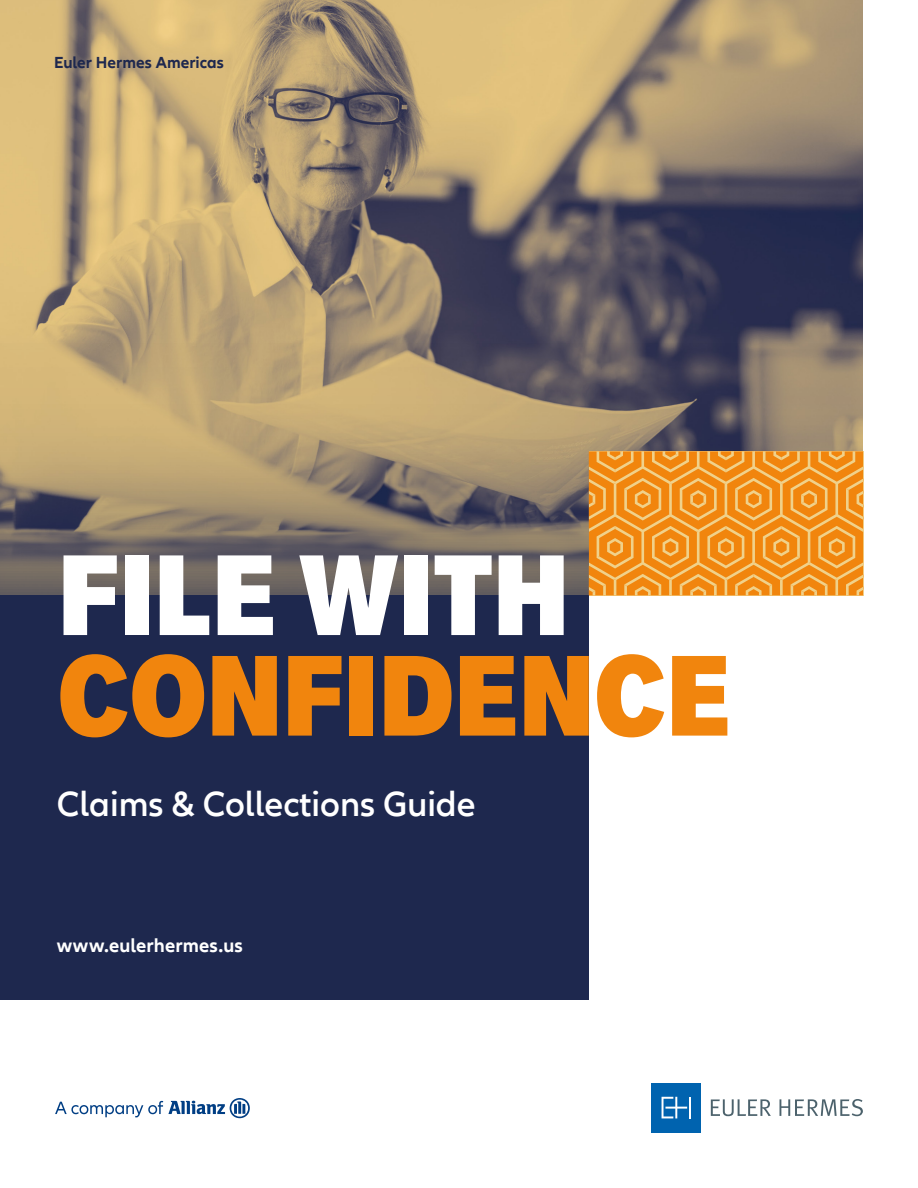
<style>
.page{position:relative;width:918px;height:1188px;background:#fff}
.page>*{position:absolute;margin:0;border:0;box-sizing:border-box;transform-origin:0 0}
.t1{font:900 condensed 111.9px "Applied Sans Pro";color:#f1850d}
.t2{font:900 condensed 111.9px "Applied Sans Pro";color:#fff}
.t3{font:600 36px "Allianz Neo";color:#fff}
.t4{font:700 19.5px "Allianz Neo";letter-spacing:.01em;color:#fff}
.t5{font:700 16.5px "Allianz Neo";color:#1e284e}
</style>
<div class="page">
<img style="left:0;top:0;width:863px;height:595px">
<div style="left:0;top:595px;width:589px;height:405px;background:#1e284e"></div>
<div style="left:652px;top:1083px;width:49px;height:49px;background:#0063af"></div>
<hr style="left:689px;top:1097px;width:2px;height:21px;background:#fff">
<svg style="left:662px;top:1097px;width:25px;height:21px"></svg>
<svg style="left:711px;top:1099px;width:60px;height:17px"></svg>
<svg style="left:780px;top:1099px;width:83px;height:17px"></svg>
<svg style="left:55px;top:1098px;width:195px;height:20px"></svg>
<svg style="left:589px;top:451px;width:274px;height:144px;background:#f0982c"></svg>
<p class="t5" style="left:54px;top:53px;width:171px">Euler Hermes Americas</p>
<h1 class="t2" style="left:58px;top:526px;width:513px">FILE WITH</h1>
<h1 class="t1" style="left:58px;top:627px;width:675px">CONFIDENCE</h1>
<p class="t3" style="left:57px;top:783px;width:420px">Claims &amp; Collections Guide</p>
<p class="t4" style="left:57px;top:934px;width:187px">www.eulerhermes.us</p>
</div>
